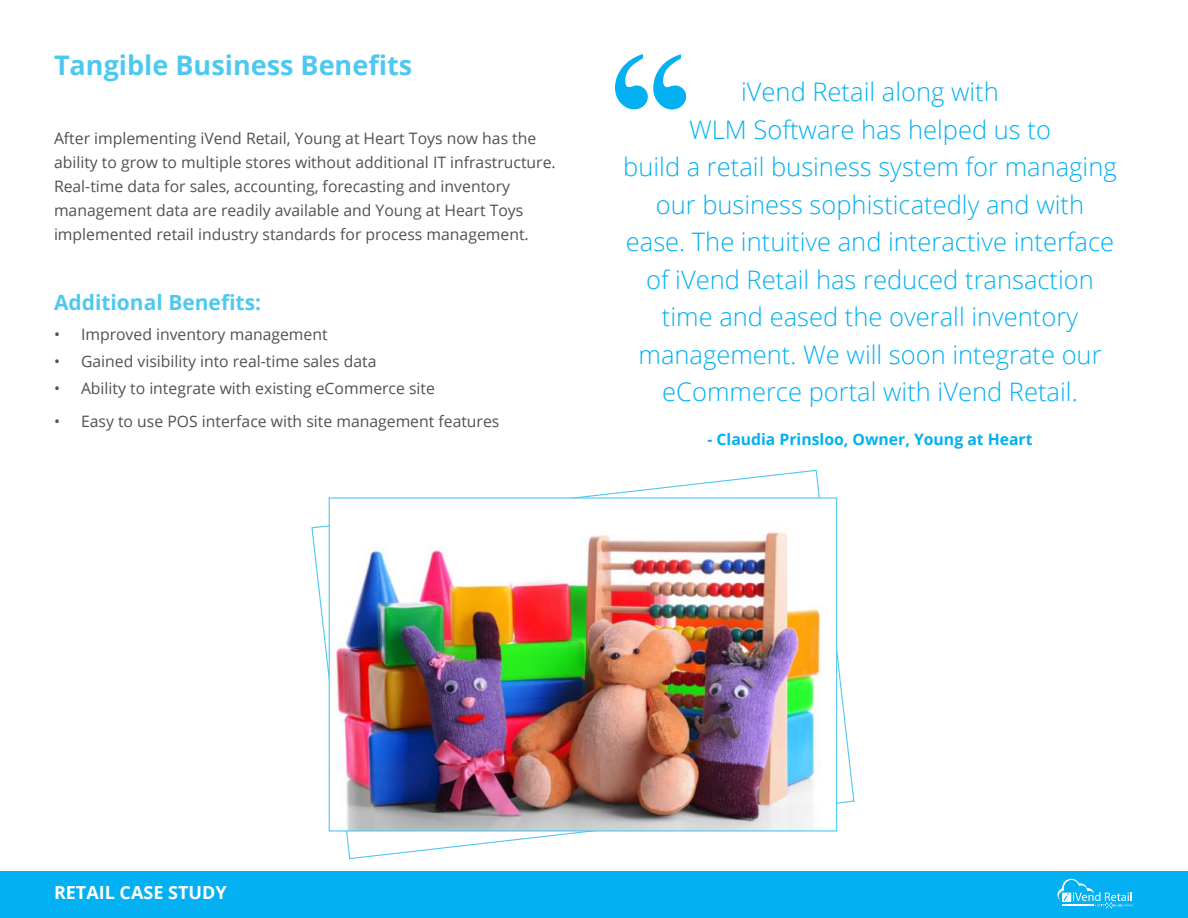
<style>
.page{position:relative;width:1188px;height:918px;background:#fff}
.page>*{position:absolute;margin:0;border:0;box-sizing:border-box;transform-origin:0 0}
.t1{font:700 27px "Open Sans";color:#4fc8f0}
.t2{font:300 25.5px/37.5px "Open Sans";color:#03b0f1;text-align:center}
.t3{font:700 21px "Open Sans";color:#4fc8f0}
.t4{font:700 18px "Open Sans";color:#fff}
.t5{font:15.75px/24px "Open Sans";color:#505151}
.t6{font:700 15.75px "Open Sans";color:#03b0f1}
</style>
<div class="page">
<svg style="left:311px;top:469px;width:544px;height:391px"></svg>
<div style="left:0;top:872px;width:1188px;height:46px;background:#03b0f1"></div>
<svg style="left:1058px;top:879px;width:75px;height:29px"></svg>
<svg style="left:615px;top:54px;width:71px;height:55px"></svg>
<img style="left:331px;top:499px;width:504px;height:331px">
<h1 class="t1" style="left:54px;top:46px;width:360px">Tangible Business Benefits</h1>
<p class="t5" style="left:54px;top:128px;width:503px">After implementing iVend Retail, Young at Heart Toys now has the ability to grow to multiple stores without additional IT infrastructure.<br>Real-time data for sales, accounting, forecasting and inventory management data are readily available and Young at Heart Toys implemented retail industry standards for process management.</p>
<h3 class="t3" style="left:54px;top:288px;width:209px">Additional Benefits:</h3>
<p class="t5" style="left:54px;top:324px;width:275px">• Improved inventory management</p>
<p class="t5" style="left:54px;top:351px;width:324px">• Gained visibility into real-time sales data</p>
<p class="t5" style="left:54px;top:378px;width:382px">• Ability to integrate with existing eCommerce site</p>
<p class="t5" style="left:54px;top:411px;width:447px">• Easy to use POS interface with site management features</p>
<p class="t2" style="left:623px;top:76px;width:495px">iVend Retail along with<br>WLM Software has helped us to<br>build a retail business system for managing our business sophisticatedly and with ease. The intuitive and interactive interface of iVend Retail has reduced transaction time and eased the overall inventory management. We will soon integrate our eCommerce portal with iVend Retail.</p>
<p class="t6" style="left:707px;top:433px;width:327px">- Claudia Prinsloo, Owner, Young at Heart</p>
<p class="t4" style="left:54px;top:885px;width:174px">RETAIL CASE STUDY</p>
</div>
